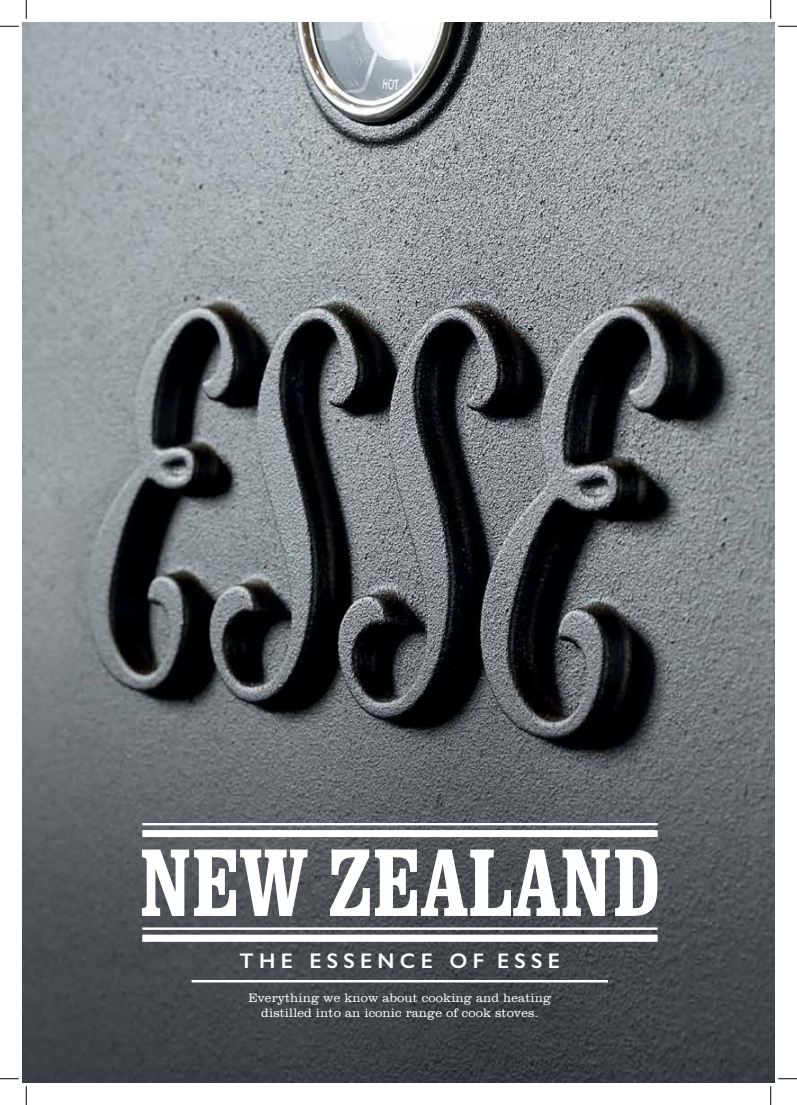
<style>
.page{position:relative;width:797px;height:1105px;background:#fff}
.page>*{position:absolute;margin:0;border:0;box-sizing:border-box;transform-origin:0 0}
.t1{font:93.75px "Clarendon Bold Condensed 2";color:#fff}
.t2{font:600 21.25px "Gill Sans";letter-spacing:.25em;color:#fff}
.t3{font:300 12.5px/15px "Clarendon BT";letter-spacing:.01em;color:#fff;text-align:center}
</style>
<div class="page">
<img style="left:22px;top:22px;width:752px;height:1060px">
<hr style="left:142px;top:823px;width:515px;height:2px;background:#fff">
<div style="left:142px;top:830px;width:515px;height:7px;background:#fff"></div>
<hr style="left:142px;top:927px;width:515px;height:3px;background:#fff">
<div style="left:142px;top:935px;width:515px;height:7px;background:#fff"></div>
<hr style="left:191px;top:980px;width:417px;height:2px;background:#fff">
<svg style="left:0;top:25px;width:19px;height:2px"></svg>
<svg style="left:778px;top:25px;width:19px;height:2px"></svg>
<svg style="left:0;top:1078px;width:19px;height:1px"></svg>
<svg style="left:778px;top:1078px;width:19px;height:1px"></svg>
<svg style="left:25px;top:0;width:2px;height:19px"></svg>
<svg style="left:25px;top:1086px;width:2px;height:19px"></svg>
<svg style="left:770px;top:0;width:1px;height:19px"></svg>
<svg style="left:770px;top:1086px;width:1px;height:19px"></svg>
<h1 class="t1" style="left:139px;top:826px;width:522px">NEW ZEALAND</h1>
<h2 class="t2" style="left:239px;top:948px;width:274px">THE E SSENCE OF ESSE</h2>
<p class="t3" style="left:248px;top:990px;width:304px">Everything we know about cooking and heating distilled into an iconic range of cook stoves.</p>
</div>
